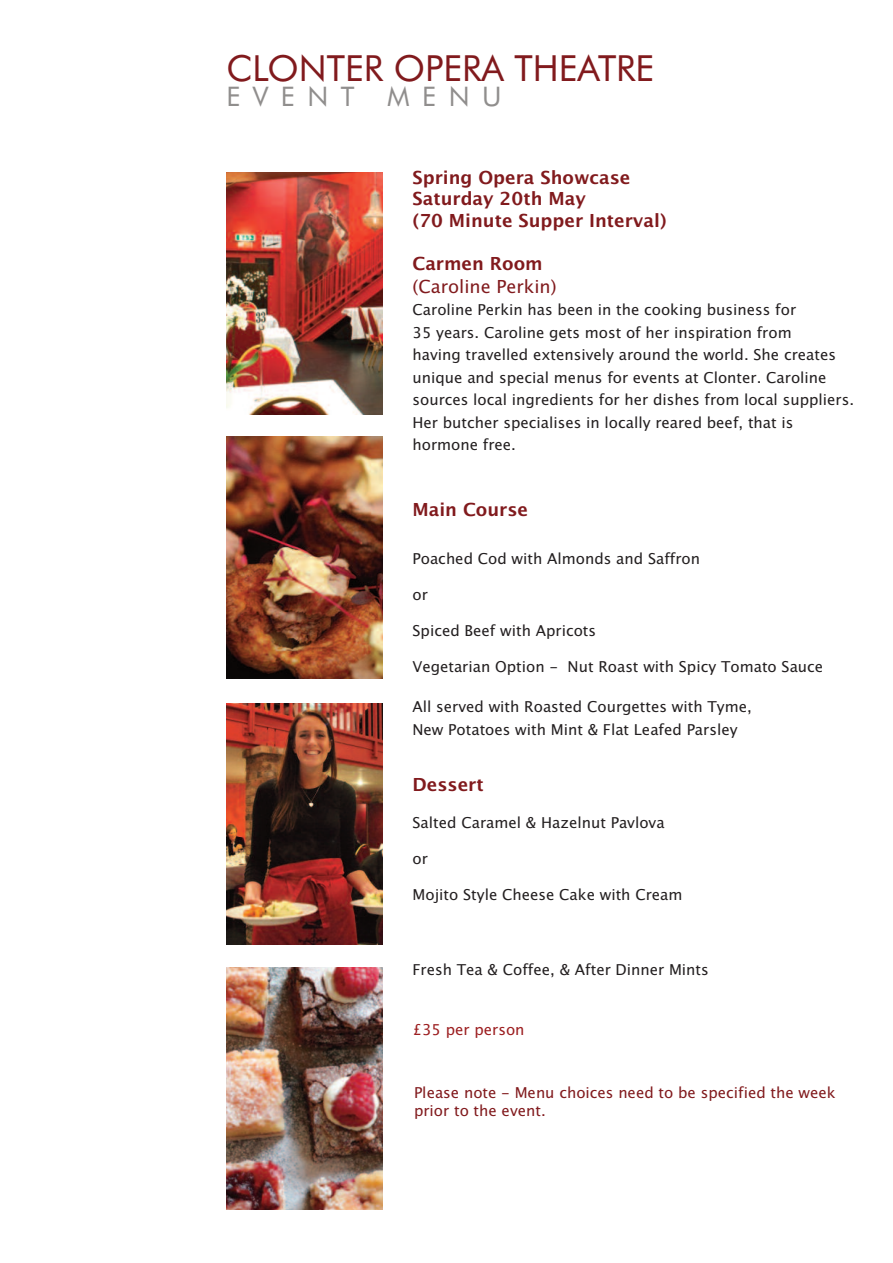
<style>
.page{position:relative;width:893px;height:1263px;background:#fff}
.page>*{position:absolute;margin:0;border:0;box-sizing:border-box;transform-origin:0 0}
.t1{font:36px "Futura BT";color:#811a1d}
.t2{font:27px "Futura BT";letter-spacing:.46em;color:#908e8d}
.t3{font:700 18px/21.6px "Lucida Grande";color:#811a1d}
.t4{font:18px "Lucida Grande";color:#811a1d}
.t5{font:15px/22.5px "Lucida Grande";color:#231f20}
.t6{font:15px/18px "Lucida Grande";color:#811a1d}
.t7{font:15px "Lucida Grande";color:#9c1e20}
</style>
<div class="page">
<img style="left:226px;top:967px;width:156px;height:242px">
<img style="left:226px;top:172px;width:156px;height:242px">
<img style="left:226px;top:703px;width:156px;height:242px">
<img style="left:226px;top:436px;width:156px;height:242px">
<h1 class="t1" style="left:226px;top:48px;width:429px">CLONTER OPERA THEATRE</h1>
<h2 class="t2" style="left:226px;top:81px;width:277px">EVENT MENU</h2>
<p class="t3" style="left:412px;top:167px;width:256px">Spring Opera Showcase<br>Saturday 20th May<br>(70 Minute Supper Interval)</p>
<p class="t3" style="left:412px;top:253px;width:132px">Carmen Room</p>
<p class="t4" style="left:412px;top:276px;width:146px">(Caroline Perkin)</p>
<p class="t5" style="left:412px;top:299px;width:443px">Caroline Perkin has been in the cooking business for<br>35 years. Caroline gets most of her inspiration from<br>having travelled extensively around the world. She creates unique and special menus for events at Clonter. Caroline sources local ingredients for her dishes from local suppliers.<br>Her butcher specialises in locally reared beef, that is hormone free.</p>
<p class="t3" style="left:412px;top:499px;width:117px">Main Course</p>
<p class="t5" style="left:412px;top:547px;width:289px">Poached Cod with Almonds and Saffron</p>
<p class="t5" style="left:412px;top:583px;width:17px">or</p>
<p class="t5" style="left:412px;top:619px;width:185px">Spiced Beef with Apricots</p>
<p class="t5" style="left:412px;top:655px;width:412px">Vegetarian Option - Nut Roast with Spicy Tomato Sauce</p>
<p class="t5" style="left:413px;top:696px;width:341px">All served with Roasted Courgettes with Tyme,<br>New Potatoes with Mint &amp; Flat Leafed Parsley</p>
<p class="t3" style="left:412px;top:774px;width:73px">Dessert</p>
<p class="t5" style="left:412px;top:812px;width:254px">Salted Caramel &amp; Hazelnut Pavlova</p>
<p class="t5" style="left:413px;top:848px;width:17px">or</p>
<p class="t5" style="left:413px;top:884px;width:271px">Mojito Style Cheese Cake with Cream</p>
<p class="t5" style="left:413px;top:958px;width:298px">Fresh Tea &amp; Coffee, &amp; After Dinner Mints</p>
<p class="t7" style="left:412px;top:1021px;width:113px">£35 per person</p>
<p class="t6" style="left:414px;top:1084px;width:423px">Please note - Menu choices need to be specified the week prior to the event.</p>
</div>
